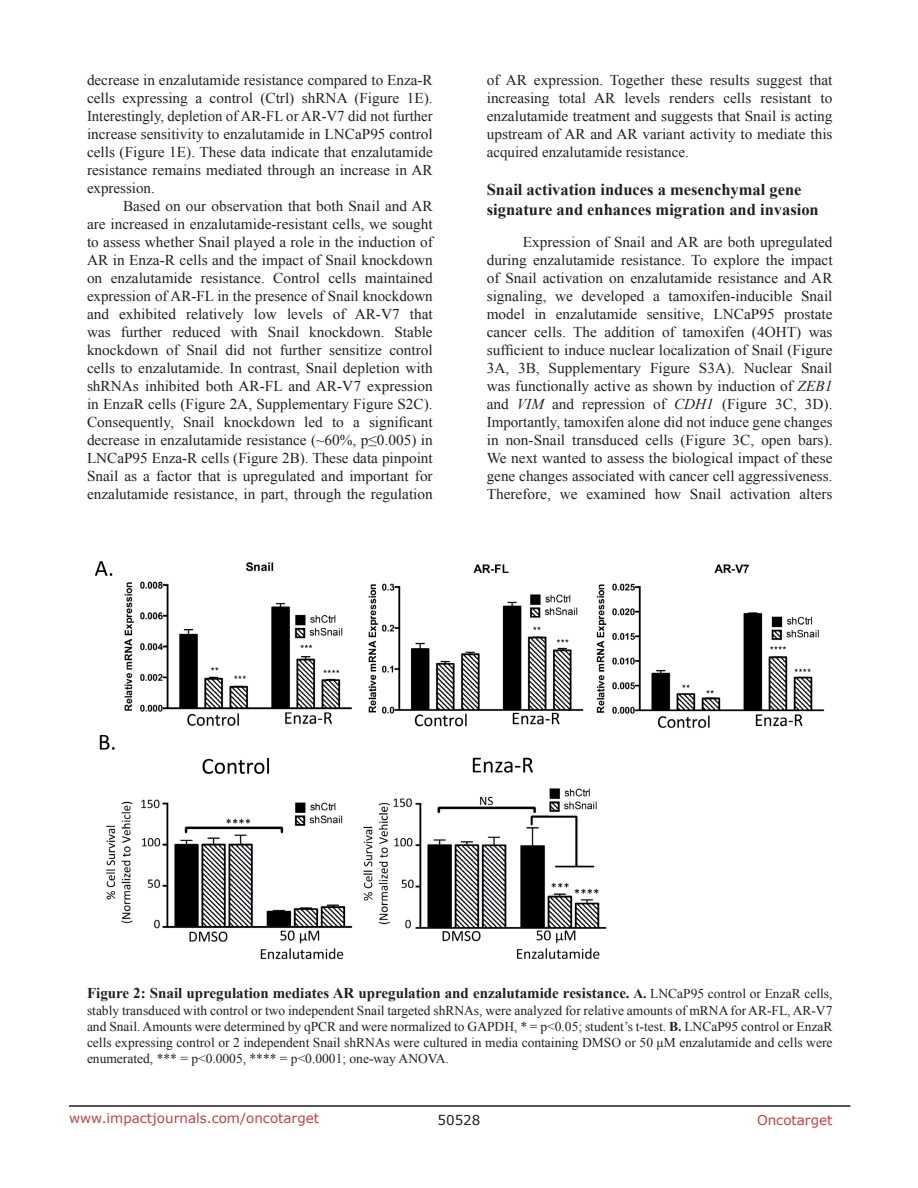
<style>
.page{position:relative;width:918px;height:1188px;background:#fff}
.page>*{position:absolute;margin:0;border:0;box-sizing:border-box;transform-origin:0 0}
.SubHeading{font:700 16.5px/19.8px "Times New Roman";color:#231f20}
.BodyText{font:15px/18px "Times New Roman";color:#231f20;text-align:justify}
.figuretext{font:700 15px "Times New Roman";color:#231f20}
.figuretext-2{font:13.5px/16.2px "Times New Roman";color:#231f20;text-align:justify}
.t1{font:13.5px "Verdana";color:#c24141}
.t2{font:13.5px "Verdana";color:#231f20}
.s1{font-style:italic}
.s2{font-size:13.5px}
.s3{font-weight:400;font-size:13.5px}
.s4{font-weight:700}
</style>
<div class="page">
<hr style="left:69px;top:1105px;width:781px;height:2px;background:#231f20">
<img style="left:94px;top:561px;width:731px;height:399px">
<p class="BodyText" style="left:87px;top:71px;width:347px">decrease in enzalutamide resistance compared to Enza-R cells expressing a control (Ctrl) shRNA (Figure 1E).<br>Interestingly, depletion of AR-FL or AR-V7 did not further increase sensitivity to enzalutamide in LNCaP95 control cells (Figure 1E). These data indicate that enzalutamide resistance remains mediated through an increase in AR expression.</p>
<p class="BodyText" style="left:87px;top:197px;width:347px;text-indent:36px">Based on our observation that both Snail and AR are increased in enzalutamide-resistant cells, we sought to assess whether Snail played a role in the induction of AR in Enza-R cells and the impact of Snail knockdown on enzalutamide resistance. Control cells maintained expression of AR-FL in the presence of Snail knockdown and exhibited relatively low levels of AR-V7 that was further reduced with Snail knockdown. Stable knockdown of Snail did not further sensitize control cells to enzalutamide. In contrast, Snail depletion with shRNAs inhibited both AR-FL and AR-V7 expression in EnzaR cells (Figure 2A, Supplementary Figure S2C).<br>Consequently, Snail knockdown led to a significant decrease in enzalutamide resistance (~60%, p≤0.005) in LNCaP95 Enza-R cells (Figure 2B). These data pinpoint Snail as a factor that is upregulated and important for enzalutamide resistance, in part, through the regulation</p>
<p class="BodyText" style="left:487px;top:71px;width:347px">of AR expression. Together these results suggest that increasing total AR levels renders cells resistant to enzalutamide treatment and suggests that Snail is acting upstream of AR and AR variant activity to mediate this acquired enzalutamide resistance.</p>
<p class="SubHeading" style="left:487px;top:179px;width:334px">Snail activation induces a mesenchymal gene signature and enhances migration and invasion</p>
<p class="BodyText" style="left:487px;top:232px;width:347px;text-indent:36px">Expression of Snail and AR are both upregulated during enzalutamide resistance. To explore the impact of Snail activation on enzalutamide resistance and AR signaling, we developed a tamoxifen-inducible Snail model in enzalutamide sensitive, LNCaP95 prostate cancer cells. The addition of tamoxifen (4OHT) was sufficient to induce nuclear localization of Snail (Figure 3A, 3B, Supplementary Figure S3A). Nuclear Snail was functionally active as shown by induction of <span class="s1">ZEB1 </span>and <span class="s1">VIM</span> and repression of <span class="s1">CDH1</span> (Figure 3C, 3D).<br>Importantly, tamoxifen alone did not induce gene changes in non-Snail transduced cells (Figure 3C, open bars).<br>We next wanted to assess the biological impact of these gene changes associated with cancer cell aggressiveness.<br>Therefore, we examined how Snail activation alters</p>
<p class="figuretext" style="left:87px;top:983px;width:747px">Figure 2: Snail upregulation mediates AR upregulation and enzalutamide resistance. <span class="s2">A.</span> <span class="s3">LNCaP95 control or EnzaR cells,</span></p>
<p class="figuretext-2" style="left:87px;top:1002px;width:747px">stably transduced with control or two independent Snail targeted shRNAs, were analyzed for relative amounts of mRNA for AR-FL, AR-V7 and Snail. Amounts were determined by qPCR and were normalized to GAPDH, * = p&lt;0.05; student’s t-test. <span class="s4">B.</span> LNCaP95 control or EnzaR cells expressing control or 2 independent Snail shRNAs were cultured in media containing DMSO or 50 μM enzalutamide and cells were enumerated, *** = p&lt;0.0005, **** = p&lt;0.0001; one-way ANOVA.</p>
<p class="t1" style="left:69px;top:1109px;width:252px">www.impactjournals.com/oncotarget</p>
<p class="t2" style="left:438px;top:1111px;width:44px">50528</p>
<p class="t1" style="left:757px;top:1111px;width:77px">Oncotarget</p>
</div>
